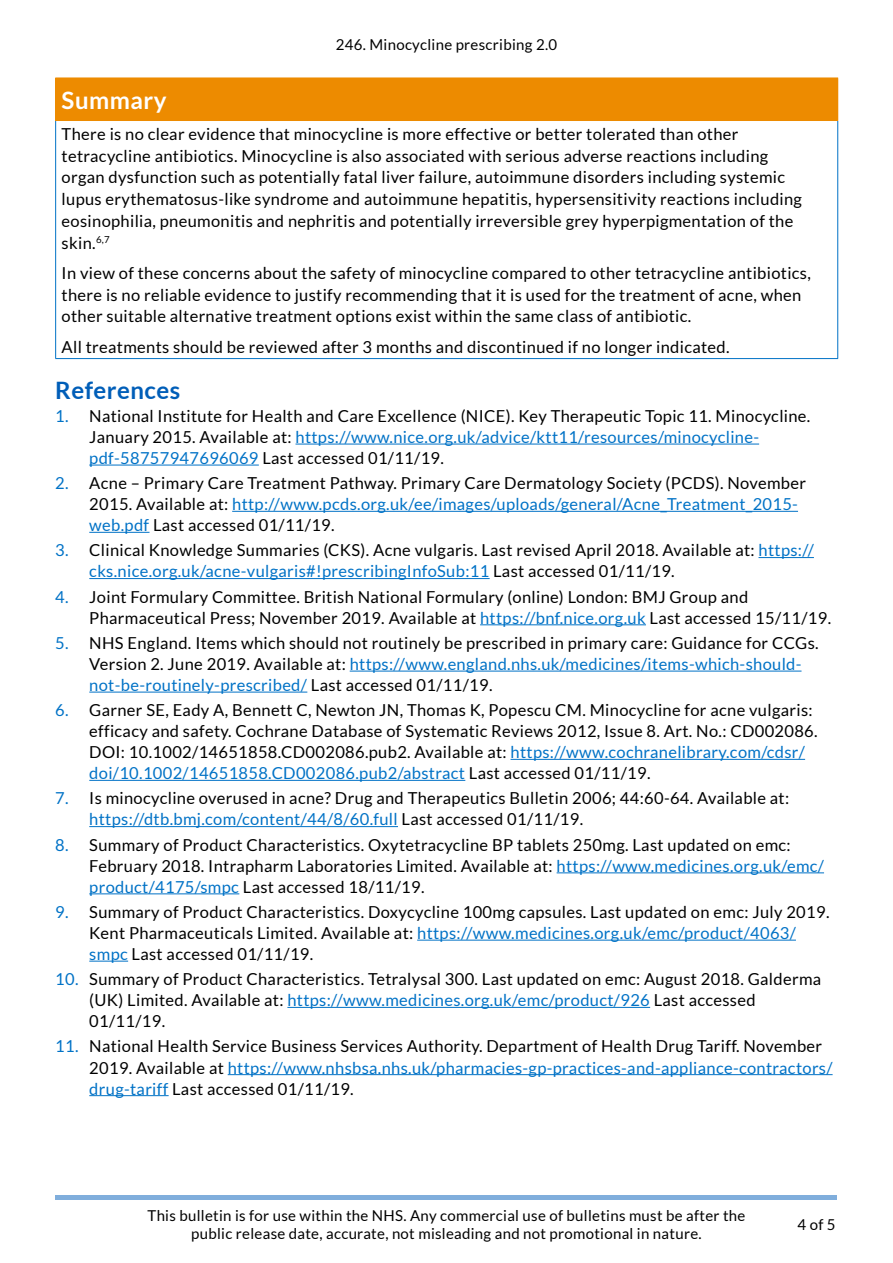
<style>
.page{position:relative;width:893px;height:1263px;background:#fff}
.page>*{position:absolute;margin:0;border:0;box-sizing:border-box;transform-origin:0 0}
.Header_1{font:700 24px "Lato";letter-spacing:.02em;color:#005eb8}
.Header_1_-_white{font:700 24px "Lato";letter-spacing:.02em;color:#fff}
.Main_body_text{font:16.5px/21px "Lato";letter-spacing:.02em;color:#000}
.t1{font:15px/18px "Lato";letter-spacing:.02em;color:#000;text-align:center}
.s1{color:#0072c6}
</style>
<div class="page">
<hr style="left:55px;top:1195px;width:782px;height:4px;background:#80aedc">
<hr style="left:295px;top:444px;width:464px;height:1px;background:#0072c6">
<hr style="left:89px;top:465px;width:170px;height:1px;background:#0072c6">
<hr style="left:232px;top:511px;width:566px;height:1px;background:#0072c6">
<hr style="left:89px;top:532px;width:60px;height:1px;background:#0072c6">
<hr style="left:758px;top:557px;width:56px;height:1px;background:#0072c6">
<hr style="left:89px;top:578px;width:401px;height:1px;background:#0072c6">
<hr style="left:480px;top:624px;width:166px;height:1px;background:#0072c6">
<hr style="left:350px;top:671px;width:451px;height:1px;background:#0072c6">
<hr style="left:89px;top:692px;width:218px;height:1px;background:#0072c6">
<hr style="left:510px;top:759px;width:295px;height:1px;background:#0072c6">
<hr style="left:89px;top:780px;width:376px;height:1px;background:#0072c6">
<hr style="left:89px;top:826px;width:309px;height:1px;background:#0072c6">
<hr style="left:557px;top:872px;width:267px;height:1px;background:#0072c6">
<hr style="left:89px;top:893px;width:150px;height:1px;background:#0072c6">
<hr style="left:417px;top:940px;width:379px;height:1px;background:#0072c6">
<hr style="left:89px;top:961px;width:39px;height:1px;background:#0072c6">
<hr style="left:287px;top:1007px;width:363px;height:1px;background:#0072c6">
<hr style="left:228px;top:1074px;width:605px;height:1px;background:#0072c6">
<hr style="left:89px;top:1095px;width:80px;height:1px;background:#0072c6">
<div style="left:56px;top:78px;width:782px;height:42px;background:#ed8b00"></div>
<hr style="left:55px;top:121px;width:1px;height:237px;background:#0072c6">
<hr style="left:837px;top:121px;width:1px;height:237px;background:#0072c6">
<hr style="left:55px;top:358px;width:783px;height:1px;background:#0072c6">
<hr style="left:55px;top:78px;width:1px;height:42px;background:#ed8b00">
<hr style="left:55px;top:120px;width:783px;height:1px;background:#ed8b00">
<p class="t1" style="left:336px;top:35px;width:223px">246. Minocycline prescribing 2.0</p>
<p class="Header_1_-_white" style="left:62px;top:86px;width:106px">Summary</p>
<p class="Main_body_text" style="left:62px;top:123px;width:742px;line-height:21.8px">There is no clear evidence that minocycline is more effective or better tolerated than other tetracycline antibiotics. Minocycline is also associated with serious adverse reactions including organ dysfunction such as potentially fatal liver failure, autoimmune disorders including systemic lupus erythematosus-like syndrome and autoimmune hepatitis, hypersensitivity reactions including eosinophilia, pneumonitis and nephritis and potentially irreversible grey hyperpigmentation of the skin.<sup>6,7</sup></p>
<p class="Main_body_text" style="left:62px;top:262px;width:751px;line-height:21.8px">In view of these concerns about the safety of minocycline compared to other tetracycline antibiotics, there is no reliable evidence to justify recommending that it is used for the treatment of acne, when other suitable alternative treatment options exist within the same class of antibiotic.</p>
<p class="Main_body_text" style="left:62px;top:336px;width:669px">All treatments should be reviewed after 3 months and discontinued if no longer indicated.</p>
<h2 class="Header_1" style="left:55px;top:376px;width:127px">References</h2>
<p class="Main_body_text" style="left:89px;top:405px;width:723px;text-indent:-34px"><span class="s1">1.</span> National Institute for Health and Care Excellence (NICE). Key Therapeutic Topic 11. Minocycline.<br>January 2015. Available at: <span class="s1">https://www.nice.org.uk/advice/ktt11/resources/minocycline&shy;pdf-58757947696069</span> Last accessed 01/11/19.</p>
<p class="Main_body_text" style="left:89px;top:473px;width:718px;text-indent:-34px"><span class="s1">2.</span> Acne – Primary Care Treatment Pathway. Primary Care Dermatology Society (PCDS). November<br>2015. Available at: <span class="s1">http://www.pcds.org.uk/ee/images/uploads/general/Acne_Treatment_2015- web.pdf</span> Last accessed 01/11/19.</p>
<p class="Main_body_text" style="left:89px;top:540px;width:726px;text-indent:-34px"><span class="s1">3.</span> Clinical Knowledge Summaries (CKS). Acne vulgaris. Last revised April 2018. Available at: <span class="s1">https:// cks.nice.org.uk/acne-vulgaris#!prescribingInfoSub:11</span> Last accessed 01/11/19.</p>
<p class="Main_body_text" style="left:89px;top:586px;width:743px;text-indent:-34px"><span class="s1">4.</span> Joint Formulary Committee. British National Formulary (online) London: BMJ Group and<br>Pharmaceutical Press; November 2019. Available at <span class="s1">https://bnf.nice.org.uk</span> Last accessed 15/11/19.</p>
<p class="Main_body_text" style="left:89px;top:632px;width:731px;text-indent:-34px"><span class="s1">5.</span> NHS England. Items which should not routinely be prescribed in primary care: Guidance for CCGs.<br>Version 2. June 2019. Available at: <span class="s1">https://www.england.nhs.uk/medicines/items-which-should&shy;not-be-routinely-prescribed/</span> Last accessed 01/11/19.</p>
<p class="Main_body_text" style="left:89px;top:700px;width:730px;text-indent:-34px"><span class="s1">6.</span> Garner SE, Eady A, Bennett C, Newton JN, Thomas K, Popescu CM. Minocycline for acne vulgaris: efficacy and safety. Cochrane Database of Systematic Reviews 2012, Issue 8. Art. No.: CD002086.<br>DOI: 10.1002/14651858.CD002086.pub2. Available at: <span class="s1">https://www.cochranelibrary.com/cdsr/ doi/10.1002/14651858.CD002086.pub2/abstract</span> Last accessed 01/11/19.</p>
<p class="Main_body_text" style="left:89px;top:788px;width:701px;text-indent:-34px"><span class="s1">7.</span> Is minocycline overused in acne? Drug and Therapeutics Bulletin 2006; 44:60-64. Available at: <span class="s1">https://dtb.bmj.com/content/44/8/60.full</span> Last accessed 01/11/19.</p>
<p class="Main_body_text" style="left:89px;top:834px;width:736px;text-indent:-34px"><span class="s1">8.</span> Summary of Product Characteristics. Oxytetracycline BP tablets 250mg. Last updated on emc:<br>February 2018. Intrapharm Laboratories Limited. Available at: <span class="s1">https://www.medicines.org.uk/emc/ product/4175/smpc</span> Last accessed 18/11/19.</p>
<p class="Main_body_text" style="left:89px;top:901px;width:742px;text-indent:-34px"><span class="s1">9.</span> Summary of Product Characteristics. Doxycycline 100mg capsules. Last updated on emc: July 2019.<br>Kent Pharmaceuticals Limited. Available at: <span class="s1">https://www.medicines.org.uk/emc/product/4063/ smpc</span> Last accessed 01/11/19.</p>
<p class="Main_body_text" style="left:89px;top:969px;width:733px;text-indent:-34px"><span class="s1">10.</span> Summary of Product Characteristics. Tetralysal 300. Last updated on emc: August 2018. Galderma (UK) Limited. Available at: <span class="s1">https://www.medicines.org.uk/emc/product/926</span> Last accessed<br>01/11/19.</p>
<p class="Main_body_text" style="left:89px;top:1036px;width:745px;text-indent:-34px"><span class="s1">11.</span> National Health Service Business Services Authority. Department of Health Drug Tariff. November<br>2019. Available at <span class="s1">https://www.nhsbsa.nhs.uk/pharmacies-gp-practices-and-appliance-contractors/ drug-tariff</span> Last accessed 01/11/19.</p>
<p class="t1" style="left:148px;top:1207px;width:599px">This bulletin is for use within the NHS. Any commercial use of bulletins must be after the public release date, accurate, not misleading and not promotional in nature.</p>
<p class="t1" style="left:798px;top:1216px;width:40px">4 of 5</p>
</div>
